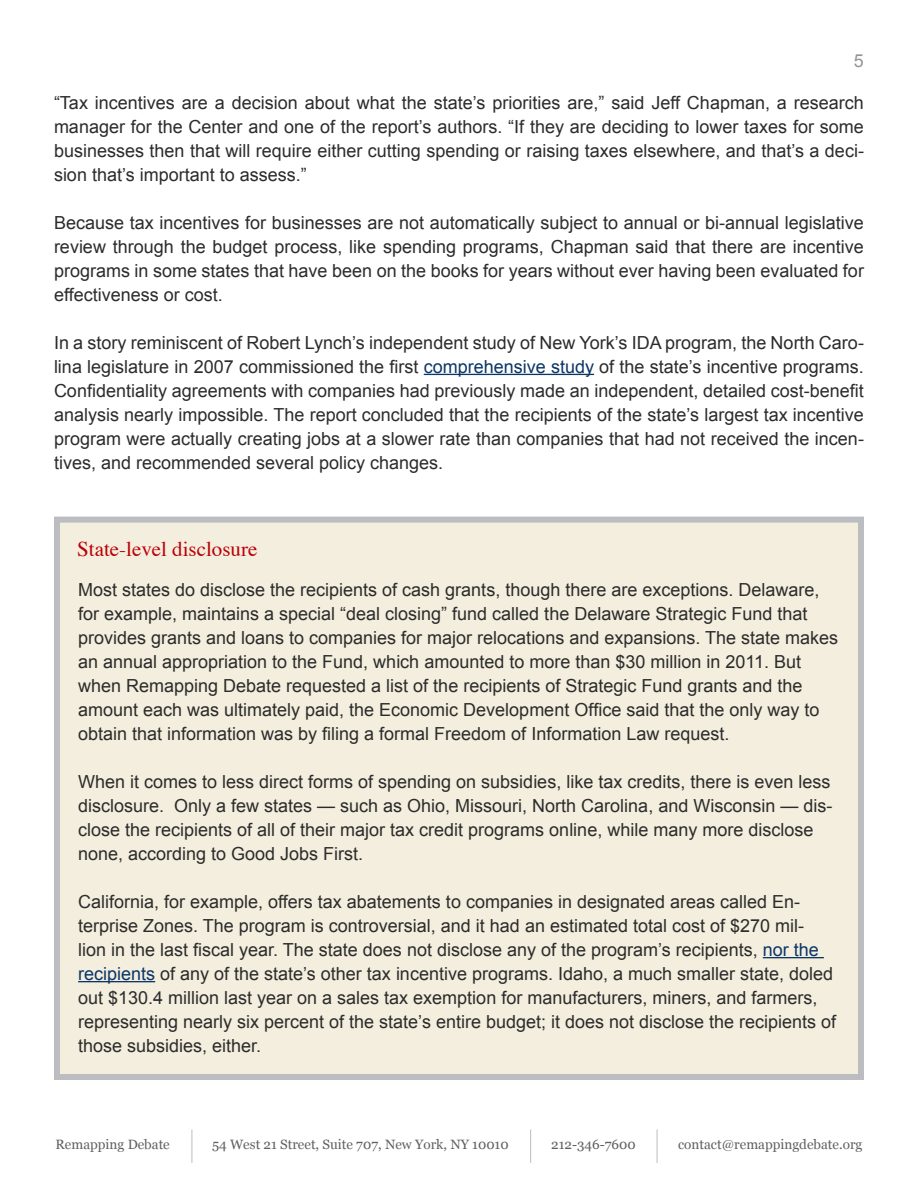
<style>
.page{position:relative;width:918px;height:1188px;background:#fff}
.page>*{position:absolute;margin:0;border:0;box-sizing:border-box;transform-origin:0 0}
.t1{font:21px "Times";color:#ba0007}
.Body_Text{font:18px/24px "Arial";color:#2b2c2b;text-align:justify}
.t2{font:18px "Arial";color:#939598}
.t3{font:13.5px "Georgia";color:#606063}
.s1{color:#0b3668}
</style>
<div class="page">
<hr style="left:192px;top:1130px;width:1px;height:33px;background:#bcbdc0">
<hr style="left:530px;top:1130px;width:1px;height:33px;background:#bcbdc0">
<hr style="left:657px;top:1130px;width:1px;height:33px;background:#bcbdc0">
<hr style="left:424px;top:374px;width:170px;height:1px;background:#0b3668">
<div style="left:54px;top:517px;width:810px;height:563px;background:#f4eede;border:6px solid #bcbdc0"></div>
<hr style="left:763px;top:957px;width:61px;height:1px;background:#0b3668">
<hr style="left:78px;top:981px;width:77px;height:1px;background:#0b3668">
<p class="t2" style="left:854px;top:49px;width:12px">5</p>
<p class="Body_Text" style="left:54px;top:90px;width:811px">“Tax incentives are a decision about what the state’s priorities are,” said Jeff Chapman, a research manager for the Center and one of the report’s authors. “If they are deciding to lower taxes for some businesses then that will require either cutting spending or raising taxes elsewhere, and that’s a deci&shy;sion that’s important to assess.”</p>
<p class="Body_Text" style="left:54px;top:210px;width:811px">Because tax incentives for businesses are not automatically subject to annual or bi-annual legislative review through the budget process, like spending programs, Chapman said that there are incentive programs in some states that have been on the books for years without ever having been evaluated for effectiveness or cost.</p>
<p class="Body_Text" style="left:54px;top:330px;width:811px">In a story reminiscent of Robert Lynch’s independent study of New York’s IDA program, the North Caro&shy;lina legislature in 2007 commissioned the first <span class="s1">comprehensive study</span> of the state’s incentive programs.<br>Confidentiality agreements with companies had previously made an independent, detailed cost-benefit analysis nearly impossible. The report concluded that the recipients of the state’s largest tax incentive program were actually creating jobs at a slower rate than companies that had not received the incen&shy;tives, and recommended several policy changes.</p>
<p class="t1" style="left:77px;top:529px;width:182px">State-level disclosure</p>
<p class="Body_Text" style="left:78px;top:578px;width:762px;text-align:left">Most states do disclose the recipients of cash grants, though there are exceptions. Delaware, for example, maintains a special “deal closing” fund called the Delaware Strategic Fund that provides grants and loans to companies for major relocations and expansions. The state makes an annual appropriation to the Fund, which amounted to more than $30 million in 2011. But when Remapping Debate requested a list of the recipients of Strategic Fund grants and the amount each was ultimately paid, the Economic Development Office said that the only way to obtain that information was by filing a formal Freedom of Information Law request.</p>
<p class="Body_Text" style="left:78px;top:770px;width:756px;text-align:left">When it comes to less direct forms of spending on subsidies, like tax credits, there is even less disclosure. Only a few states — such as Ohio, Missouri, North Carolina, and Wisconsin — dis&shy;close the recipients of all of their major tax credit programs online, while many more disclose none, according to Good Jobs First.</p>
<p class="Body_Text" style="left:78px;top:890px;width:760px;text-align:left">California, for example, offers tax abatements to companies in designated areas called En&shy;terprise Zones. The program is controversial, and it had an estimated total cost of $270 mil&shy;lion in the last fiscal year. The state does not disclose any of the program’s recipients, <span class="s1">nor the recipients</span> of any of the state’s other tax incentive programs. Idaho, a much smaller state, doled out $130.4 million last year on a sales tax exemption for manufacturers, miners, and farmers, representing nearly six percent of the state’s entire budget; it does not disclose the recipients of those subsidies, either.</p>
<p class="t3" style="left:56px;top:1134px;width:116px">Remapping Debate</p>
<p class="t3" style="left:212px;top:1134px;width:298px">54 West 21 Street, Suite 707, New York, NY 10010</p>
<p class="t3" style="left:551px;top:1134px;width:86px">212-346-7600</p>
<p class="t3" style="left:678px;top:1134px;width:186px">contact@remappingdebate.org</p>
</div>
